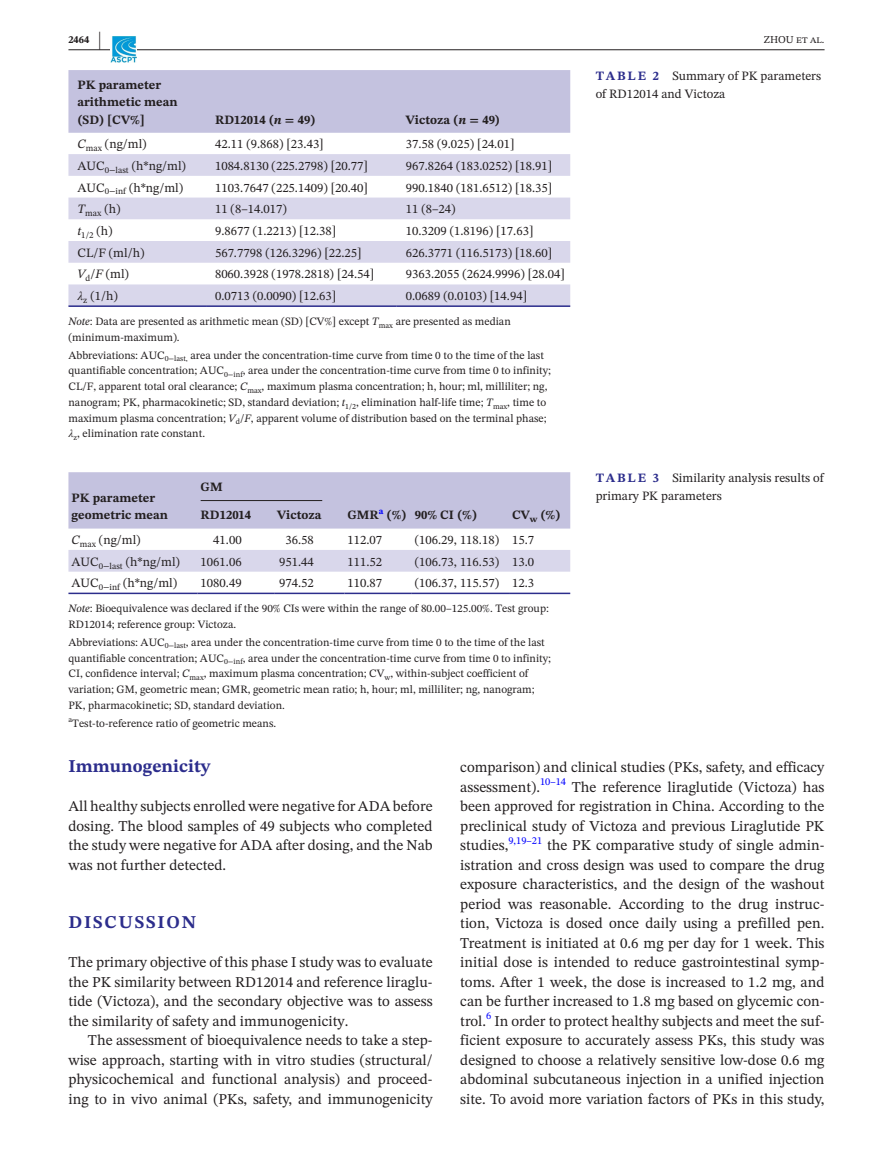
<style>
.page{position:relative;width:893px;height:1174px;background:#fff}
.page>*{position:absolute;margin:0;border:0;box-sizing:border-box;transform-origin:0 0}
.t1{font:700 18px "STIX Two Text";color:#2c2d8c}
.t2{font:700 18px "STIX Two Text";letter-spacing:.1em;color:#2c2d8c}
.t3{font:15px/19.5px "STIX Two Text";color:#231f20;text-align:justify}
.t4{font:12.75px/18px "STIX Two Text";color:#231f20}
.t5{font:700 12.75px/17.2px "STIX Two Text";color:#231f20}
.t6{font:11.25px/15.8px "STIX Two Text";color:#231f20}
.t7{font:10.5px "STIX Two Text";color:#00f}
.t8{font:10.5px "STIX Two Text";color:#231f20}
.t9{font:700 10.5px "STIX Two Text";color:#231f20}
.t10{font:8.85px "STIX Two Text";color:#231f20}
.t11{font:7.8px "STIX Two Text";color:#231f20}
.s1{font-size:21px}
.s2{font-style:italic}
.s3{font-family:"STIX"}
.s4{font-family:"STIX";font-style:italic}
.s5{font-weight:700;color:#2c2d8c}
</style>
<div class="page">
<hr style="left:68px;top:49px;width:756px;height:1px;background:#231f20">
<img style="left:111px;top:37px;width:25px;height:25px">
<div style="left:68px;top:70px;width:502px;height:63px;background:#c4c2df"></div>
<svg style="left:68px;top:154px;width:502px;height:151px;fill:#d9d7eb"></svg>
<hr style="left:68px;top:305px;width:138px;height:2px;background:#2c2d8c">
<hr style="left:206px;top:305px;width:191px;height:2px;background:#2c2d8c">
<hr style="left:397px;top:305px;width:173px;height:2px;background:#2c2d8c">
<div style="left:68px;top:472px;width:502px;height:56px;background:#c4c2df"></div>
<div style="left:68px;top:550px;width:502px;height:21px;background:#d9d7eb"></div>
<hr style="left:68px;top:592px;width:130px;height:2px;background:#2c2d8c">
<hr style="left:198px;top:592px;width:76px;height:2px;background:#2c2d8c">
<hr style="left:274px;top:592px;width:70px;height:2px;background:#2c2d8c">
<hr style="left:344px;top:592px;width:68px;height:2px;background:#2c2d8c">
<hr style="left:412px;top:592px;width:97px;height:2px;background:#2c2d8c">
<hr style="left:509px;top:592px;width:61px;height:2px;background:#2c2d8c">
<hr style="left:201px;top:500px;width:121px;height:1px;background:#231f20">
<p class="t9" style="left:68px;top:32px;width:34px">2464 <span class="s1">|</span></p>
<p class="t8" style="left:764px;top:32px;width:62px">ZHOU et al.</p>
<p class="t5" style="left:77px;top:76px;width:102px">PK parameter arithmetic mean (SD) [CV%]</p>
<p class="t5" style="left:215px;top:111px;width:102px">RD12014 (<span class="s2">n</span> <span class="s3">=</span> 49)</p>
<p class="t5" style="left:406px;top:111px;width:96px">Victoza (<span class="s2">n</span> <span class="s3">=</span> 49)</p>
<p class="t4" style="left:77px;top:135px;width:71px"><span class="s2">C</span><sub>max</sub> (ng/ml)</p>
<p class="t4" style="left:215px;top:135px;width:110px">42.11 (9.868) [23.43]</p>
<p class="t4" style="left:406px;top:135px;width:110px">37.58 (9.025) [24.01]</p>
<p class="t4" style="left:77px;top:156px;width:110px">AUC<sub>0−last</sub> (h*ng/ml)</p>
<p class="t4" style="left:215px;top:156px;width:154px">1084.8130 (225.2798) [20.77]</p>
<p class="t4" style="left:406px;top:156px;width:148px">967.8264 (183.0252) [18.91]</p>
<p class="t4" style="left:77px;top:178px;width:107px">AUC<sub>0−inf</sub> (h*ng/ml)</p>
<p class="t4" style="left:215px;top:178px;width:154px">1103.7647 (225.1409) [20.40]</p>
<p class="t4" style="left:406px;top:178px;width:148px">990.1840 (181.6512) [18.35]</p>
<p class="t10" style="left:77px;top:207px;width:45px"><sup>T</sup>max <sup>(h)</sup></p>
<p class="t4" style="left:215px;top:200px;width:73px">11 (8–14.017)</p>
<p class="t4" style="left:406px;top:200px;width:51px">11 (8–24)</p>
<p class="t10" style="left:77px;top:229px;width:37px"><sup>t</sup>1/2 <sup>(h)</sup></p>
<p class="t4" style="left:215px;top:222px;width:123px">9.8677 (1.2213) [12.38]</p>
<p class="t4" style="left:406px;top:222px;width:129px">10.3209 (1.8196) [17.63]</p>
<p class="t4" style="left:77px;top:243px;width:68px">CL/F (ml/h)</p>
<p class="t4" style="left:215px;top:243px;width:148px">567.7798 (126.3296) [22.25]</p>
<p class="t4" style="left:406px;top:243px;width:148px">626.3771 (116.5173) [18.60]</p>
<p class="t4" style="left:77px;top:265px;width:53px"><span class="s2">V</span><sub>d</sub>/<span class="s2">F</span> (ml)</p>
<p class="t4" style="left:215px;top:265px;width:161px">8060.3928 (1978.2818) [24.54]</p>
<p class="t4" style="left:406px;top:265px;width:161px">9363.2055 (2624.9996) [28.04]</p>
<p class="t4" style="left:77px;top:287px;width:42px"><span class="s4">λ</span><sub>z</sub> (1/h)</p>
<p class="t4" style="left:215px;top:287px;width:123px">0.0713 (0.0090) [12.63]</p>
<p class="t4" style="left:406px;top:287px;width:123px">0.0689 (0.0103) [14.94]</p>
<p class="t6" style="left:68px;top:313px;width:444px"><span class="s2">Note</span>: Data are presented as arithmetic mean (SD) [CV%] except <span class="s2">T</span><sub>max</sub> are presented as median (minimum-maximum).</p>
<p class="t6" style="left:68px;top:347px;width:484px">Abbreviations: AUC<sub>0−last,</sub> area under the concentration-time curve from time 0 to the time of the last quantifiable concentration; AUC<sub>0−inf</sub>, area under the concentration-time curve from time 0 to infinity; CL/F, apparent total oral clearance; <span class="s2">C</span><sub>max</sub>, maximum plasma concentration; h, hour; ml, milliliter; ng, nanogram; PK, pharmacokinetic; SD, standard deviation; <span class="s2">t</span><sub>1/2</sub>, elimination half-life time; <span class="s2">T</span><sub>max</sub>, time to maximum plasma concentration; <span class="s2">V</span><sub>d</sub>/<span class="s2">F</span>, apparent volume of distribution based on the terminal phase; <span class="s4">λ</span><sub>z</sub>, elimination rate constant.</p>
<p class="t5" style="left:71px;top:489px;width:98px">PK parameter geometric mean</p>
<p class="t5" style="left:201px;top:478px;width:24px">GM</p>
<p class="t5" style="left:347px;top:507px;width:131px">GMR<sup>a</sup> (%) 90% CI (%)</p>
<p class="t5" style="left:201px;top:507px;width:52px">RD12014</p>
<p class="t5" style="left:277px;top:507px;width:46px">Victoza</p>
<p class="t5" style="left:512px;top:507px;width:50px">CV<sub>w</sub> (%)</p>
<p class="t4" style="left:71px;top:530px;width:71px"><span class="s2">C</span><sub>max</sub> (ng/ml)</p>
<p class="t4" style="left:213px;top:530px;width:30px">41.00</p>
<p class="t4" style="left:286px;top:530px;width:30px">36.58</p>
<p class="t4" style="left:347px;top:530px;width:36px">112.07</p>
<p class="t4" style="left:415px;top:530px;width:121px">(106.29, 118.18) 15.7</p>
<p class="t4" style="left:71px;top:552px;width:110px">AUC<sub>0−last</sub> (h*ng/ml)</p>
<p class="t4" style="left:201px;top:552px;width:42px">1061.06</p>
<p class="t4" style="left:279px;top:552px;width:36px">951.44</p>
<p class="t4" style="left:347px;top:552px;width:36px">111.52</p>
<p class="t4" style="left:415px;top:552px;width:121px">(106.73, 116.53) 13.0</p>
<p class="t4" style="left:71px;top:574px;width:107px">AUC<sub>0−inf</sub> (h*ng/ml)</p>
<p class="t4" style="left:201px;top:574px;width:42px">1080.49</p>
<p class="t4" style="left:279px;top:574px;width:36px">974.52</p>
<p class="t4" style="left:347px;top:574px;width:36px">110.87</p>
<p class="t4" style="left:415px;top:574px;width:121px">(106.37, 115.57) 12.3</p>
<p class="t6" style="left:68px;top:600px;width:482px"><span class="s2">Note</span>: Bioequivalence was declared if the 90% CIs were within the range of 80.00–125.00%. Test group:<br>RD12014; reference group: Victoza.</p>
<p class="t6" style="left:68px;top:634px;width:484px">Abbreviations: AUC<sub>0−last</sub>, area under the concentration-time curve from time 0 to the time of the last quantifiable concentration; AUC<sub>0−inf</sub>, area under the concentration-time curve from time 0 to infinity; CI, confidence interval; <span class="s2">C</span><sub>max</sub>, maximum plasma concentration; CV<sub>w</sub>, within-subject coefficient of variation; GM, geometric mean; GMR, geometric mean ratio; h, hour; ml, milliliter; ng, nanogram; PK, pharmacokinetic; SD, standard deviation.</p>
<p class="t11" style="left:68px;top:713px;width:5px">a</p>
<p class="t6" style="left:72px;top:715px;width:205px">Test-to-reference ratio of geometric means.</p>
<p class="t4" style="left:596px;top:66px;width:227px"><span class="s5">TABLE 2</span> Summary of PK parameters of RD12014 and Victoza</p>
<p class="t4" style="left:596px;top:468px;width:229px"><span class="s5">TABLE 3</span> Similarity analysis results of primary PK parameters</p>
<p class="t1" style="left:68px;top:753px;width:143px">Immunogenicity</p>
<p class="t3" style="left:68px;top:796px;width:366px">All healthy subjects enrolled were negative for ADA before dosing. The blood samples of 49 subjects who completed the study were negative for ADA after dosing, and the Nab was not further detected.</p>
<p class="t2" style="left:68px;top:909px;width:129px">DISCUSSION</p>
<p class="t3" style="left:68px;top:952px;width:366px">The primary objective of this phase I study was to evaluate the PK similarity between RD12014 and reference liraglu&shy;tide (Victoza), and the secondary objective was to assess the similarity of safety and immunogenicity.</p>
<p class="t3" style="left:68px;top:1030px;width:366px;text-indent:20px">The assessment of bioequivalence needs to take a step&shy;wise approach, starting with in vitro studies (structural/ physicochemical and functional analysis) and proceed&shy;ing to in vivo animal (PKs, safety, and immunogenicity</p>
<p class="t3" style="left:460px;top:757px;width:366px">comparison) and clinical studies (PKs, safety, and efficacy assessment).</p>
<p class="t7" style="left:540px;top:774px;width:28px">10–14</p>
<p class="t3" style="left:460px;top:777px;width:366px;text-indent:112px">The reference liraglutide (Victoza) has been approved for registration in China. According to the preclinical study of Victoza and previous Liraglutide PK studies,</p>
<p class="t7" style="left:508px;top:832px;width:35px">9,19–21</p>
<p class="t3" style="left:460px;top:835px;width:366px;text-indent:87px">the PK comparative study of single admin&shy;istration and cross design was used to compare the drug exposure characteristics, and the design of the washout period was reasonable. According to the drug instruc&shy;tion, Victoza is dosed once daily using a prefilled pen.<br>Treatment is initiated at 0.6 mg per day for 1 week. This initial dose is intended to reduce gastrointestinal symp&shy;toms. After 1 week, the dose is increased to 1.2 mg, and can be further increased to 1.8 mg based on glycemic con&shy;trol.</p>
<p class="t7" style="left:486px;top:1008px;width:7px">6</p>
<p class="t3" style="left:460px;top:1011px;width:366px;text-indent:34px">In order to protect healthy subjects and meet the suf&shy;ficient exposure to accurately assess PKs, this study was designed to choose a relatively sensitive low-dose 0.6 mg abdominal subcutaneous injection in a unified injection site. To avoid more variation factors of PKs in this study,</p>
</div>
